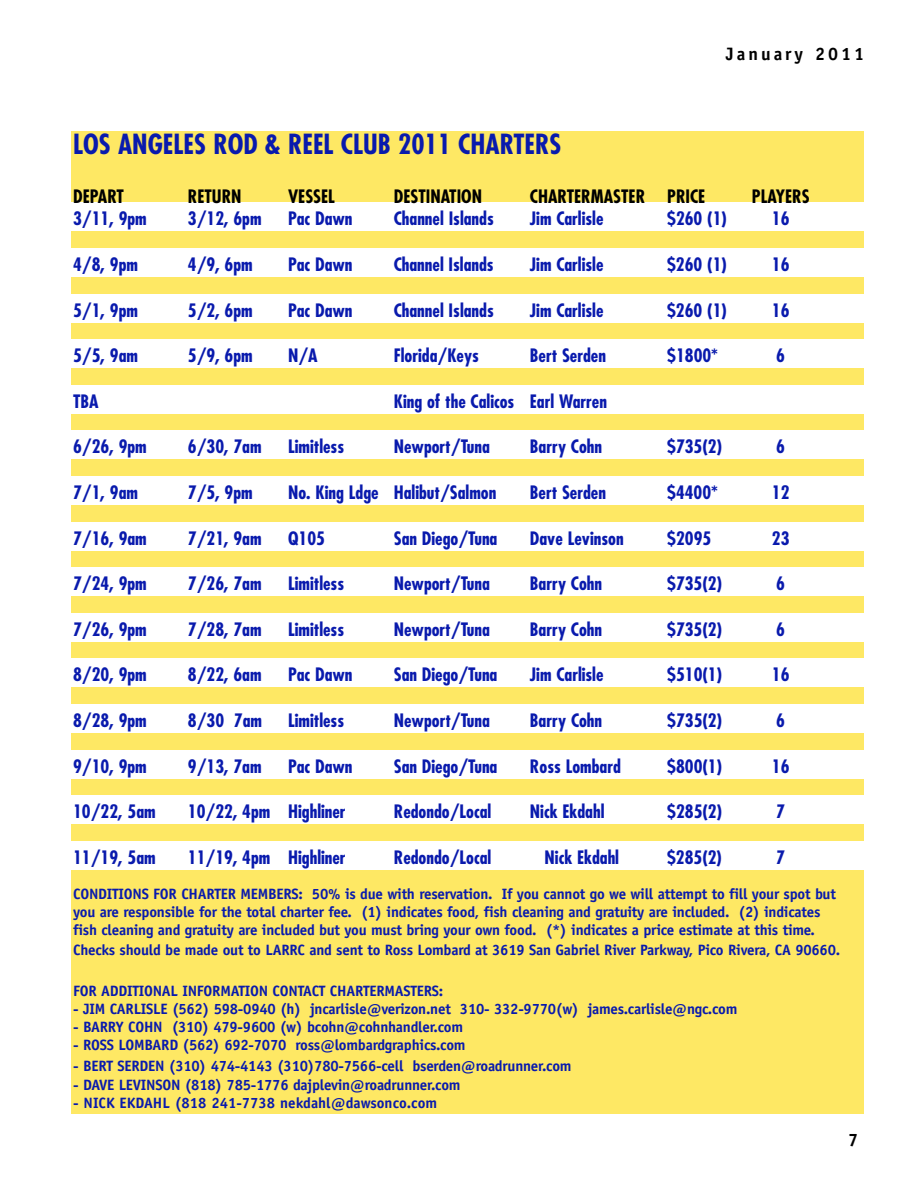
<style>
.page{position:relative;width:918px;height:1188px;background:#fff}
.page>*{position:absolute;margin:0;border:0;box-sizing:border-box;transform-origin:0 0}
.t1{font:700 condensed 27px "Futura";color:#091aad}
.t2{font:700 condensed 18px "Futura";color:#091aad}
.t3{font:700 condensed 18px "Futura";color:#000}
.t4{font:700 18px "Officina Sans";letter-spacing:.165em;color:#000}
.t5{font:700 15px/18px "Officina Sans";letter-spacing:-.015em;color:#091aad}
</style>
<div class="page">
<div style="left:72px;top:131px;width:792px;height:983px;background:#fee864"></div>
<div style="left:51px;top:202px;width:825px;height:29px;background:#fff"></div>
<div style="left:51px;top:248px;width:825px;height:29px;background:#fff"></div>
<div style="left:51px;top:294px;width:825px;height:29px;background:#fff"></div>
<div style="left:51px;top:339px;width:825px;height:29px;background:#fff"></div>
<div style="left:51px;top:385px;width:825px;height:29px;background:#fff"></div>
<div style="left:51px;top:430px;width:825px;height:29px;background:#fff"></div>
<div style="left:51px;top:476px;width:825px;height:29px;background:#fff"></div>
<div style="left:51px;top:522px;width:825px;height:29px;background:#fff"></div>
<div style="left:51px;top:567px;width:825px;height:29px;background:#fff"></div>
<div style="left:51px;top:613px;width:825px;height:29px;background:#fff"></div>
<div style="left:51px;top:658px;width:825px;height:29px;background:#fff"></div>
<div style="left:51px;top:704px;width:825px;height:29px;background:#fff"></div>
<div style="left:51px;top:750px;width:825px;height:29px;background:#fff"></div>
<div style="left:51px;top:795px;width:825px;height:29px;background:#fff"></div>
<div style="left:51px;top:841px;width:825px;height:29px;background:#fff"></div>
<p class="t4" style="left:726px;top:47px;width:140px">January 2011</p>
<h1 class="t1" style="left:73px;top:132px;width:490px">LOS ANGELES ROD &amp; REEL CLUB 2011 CHARTERS</h1>
<p class="t3" style="left:73px;top:188px;width:52px">DEPART</p>
<p class="t3" style="left:188px;top:188px;width:55px">RETURN</p>
<p class="t3" style="left:288px;top:188px;width:48px">VESSEL</p>
<p class="t3" style="left:394px;top:188px;width:90px">DESTINATION</p>
<p class="t3" style="left:530px;top:188px;width:177px">CHARTERMASTER PRICE</p>
<p class="t3" style="left:752px;top:188px;width:59px">PLAYERS</p>
<p class="t2" style="left:73px;top:211px;width:75px">3/11, 9pm</p>
<p class="t2" style="left:188px;top:211px;width:75px">3/12, 6pm</p>
<p class="t2" style="left:288px;top:211px;width:66px">Pac Dawn</p>
<p class="t2" style="left:394px;top:211px;width:102px">Channel Islands</p>
<p class="t2" style="left:530px;top:211px;width:75px">Jim Carlisle</p>
<p class="t2" style="left:667px;top:211px;width:61px">$260 (1)</p>
<p class="t2" style="left:772px;top:211px;width:19px">16</p>
<p class="t2" style="left:73px;top:256px;width:66px">4/8, 9pm</p>
<p class="t2" style="left:188px;top:256px;width:66px">4/9, 6pm</p>
<p class="t2" style="left:288px;top:256px;width:66px">Pac Dawn</p>
<p class="t2" style="left:394px;top:256px;width:102px">Channel Islands</p>
<p class="t2" style="left:530px;top:256px;width:75px">Jim Carlisle</p>
<p class="t2" style="left:667px;top:256px;width:61px">$260 (1)</p>
<p class="t2" style="left:772px;top:256px;width:19px">16</p>
<p class="t2" style="left:73px;top:302px;width:66px">5/1, 9pm</p>
<p class="t2" style="left:188px;top:302px;width:66px">5/2, 6pm</p>
<p class="t2" style="left:288px;top:302px;width:66px">Pac Dawn</p>
<p class="t2" style="left:394px;top:302px;width:102px">Channel Islands</p>
<p class="t2" style="left:530px;top:302px;width:75px">Jim Carlisle</p>
<p class="t2" style="left:667px;top:302px;width:61px">$260 (1)</p>
<p class="t2" style="left:772px;top:302px;width:19px">16</p>
<p class="t2" style="left:73px;top:348px;width:66px">5/5, 9am</p>
<p class="t2" style="left:188px;top:348px;width:66px">5/9, 6pm</p>
<p class="t2" style="left:288px;top:348px;width:31px">N/A</p>
<p class="t2" style="left:394px;top:348px;width:87px">Florida/Keys</p>
<p class="t2" style="left:530px;top:348px;width:78px">Bert Serden</p>
<p class="t2" style="left:667px;top:348px;width:52px">$1800*</p>
<p class="t2" style="left:776px;top:348px;width:10px">6</p>
<p class="t2" style="left:73px;top:393px;width:27px">TBA</p>
<p class="t2" style="left:394px;top:393px;width:215px">King of the Calicos Earl Warren</p>
<p class="t2" style="left:73px;top:439px;width:75px">6/26, 9pm</p>
<p class="t2" style="left:188px;top:439px;width:75px">6/30, 7am</p>
<p class="t2" style="left:288px;top:439px;width:58px">Limitless</p>
<p class="t2" style="left:394px;top:439px;width:98px">Newport/Tuna</p>
<p class="t2" style="left:530px;top:439px;width:74px">Barry Cohn</p>
<p class="t2" style="left:667px;top:439px;width:56px">$735(2)</p>
<p class="t2" style="left:776px;top:439px;width:10px">6</p>
<p class="t2" style="left:73px;top:484px;width:66px">7/1, 9am</p>
<p class="t2" style="left:188px;top:484px;width:66px">7/5, 9pm</p>
<p class="t2" style="left:288px;top:484px;width:210px">No. King Ldge Halibut/Salmon</p>
<p class="t2" style="left:530px;top:484px;width:78px">Bert Serden</p>
<p class="t2" style="left:667px;top:484px;width:52px">$4400*</p>
<p class="t2" style="left:772px;top:484px;width:19px">12</p>
<p class="t2" style="left:73px;top:530px;width:75px">7/16, 9am</p>
<p class="t2" style="left:188px;top:530px;width:75px">7/21, 9am</p>
<p class="t2" style="left:288px;top:530px;width:38px">Q105</p>
<p class="t2" style="left:394px;top:530px;width:105px">San Diego/Tuna</p>
<p class="t2" style="left:530px;top:530px;width:95px">Dave Levinson</p>
<p class="t2" style="left:667px;top:530px;width:46px">$2095</p>
<p class="t2" style="left:772px;top:530px;width:19px">23</p>
<p class="t2" style="left:73px;top:576px;width:75px">7/24, 9pm</p>
<p class="t2" style="left:188px;top:576px;width:75px">7/26, 7am</p>
<p class="t2" style="left:288px;top:576px;width:58px">Limitless</p>
<p class="t2" style="left:394px;top:576px;width:98px">Newport/Tuna</p>
<p class="t2" style="left:530px;top:576px;width:74px">Barry Cohn</p>
<p class="t2" style="left:667px;top:576px;width:56px">$735(2)</p>
<p class="t2" style="left:776px;top:576px;width:10px">6</p>
<p class="t2" style="left:73px;top:621px;width:75px">7/26, 9pm</p>
<p class="t2" style="left:188px;top:621px;width:75px">7/28, 7am</p>
<p class="t2" style="left:288px;top:621px;width:58px">Limitless</p>
<p class="t2" style="left:394px;top:621px;width:98px">Newport/Tuna</p>
<p class="t2" style="left:530px;top:621px;width:74px">Barry Cohn</p>
<p class="t2" style="left:667px;top:621px;width:56px">$735(2)</p>
<p class="t2" style="left:776px;top:621px;width:10px">6</p>
<p class="t2" style="left:73px;top:667px;width:75px">8/20, 9pm</p>
<p class="t2" style="left:188px;top:667px;width:75px">8/22, 6am</p>
<p class="t2" style="left:288px;top:667px;width:66px">Pac Dawn</p>
<p class="t2" style="left:394px;top:667px;width:105px">San Diego/Tuna</p>
<p class="t2" style="left:530px;top:667px;width:75px">Jim Carlisle</p>
<p class="t2" style="left:667px;top:667px;width:56px">$510(1)</p>
<p class="t2" style="left:772px;top:667px;width:19px">16</p>
<p class="t2" style="left:73px;top:712px;width:75px">8/28, 9pm</p>
<p class="t2" style="left:188px;top:712px;width:76px">8/30 7am</p>
<p class="t2" style="left:288px;top:712px;width:58px">Limitless</p>
<p class="t2" style="left:394px;top:712px;width:98px">Newport/Tuna</p>
<p class="t2" style="left:530px;top:712px;width:74px">Barry Cohn</p>
<p class="t2" style="left:667px;top:712px;width:56px">$735(2)</p>
<p class="t2" style="left:776px;top:712px;width:10px">6</p>
<p class="t2" style="left:73px;top:758px;width:75px">9/10, 9pm</p>
<p class="t2" style="left:188px;top:758px;width:75px">9/13, 7am</p>
<p class="t2" style="left:288px;top:758px;width:66px">Pac Dawn</p>
<p class="t2" style="left:394px;top:758px;width:105px">San Diego/Tuna</p>
<p class="t2" style="left:530px;top:758px;width:92px">Ross Lombard</p>
<p class="t2" style="left:667px;top:758px;width:56px">$800(1)</p>
<p class="t2" style="left:772px;top:758px;width:19px">16</p>
<p class="t2" style="left:73px;top:804px;width:84px">10/22, 5am</p>
<p class="t2" style="left:188px;top:804px;width:159px">10/22, 4pm Highliner</p>
<p class="t2" style="left:394px;top:804px;width:99px">Redondo/Local</p>
<p class="t2" style="left:530px;top:804px;width:76px">Nick Ekdahl</p>
<p class="t2" style="left:667px;top:804px;width:56px">$285(2)</p>
<p class="t2" style="left:776px;top:804px;width:10px">7</p>
<p class="t2" style="left:73px;top:849px;width:84px">11/19, 5am</p>
<p class="t2" style="left:188px;top:849px;width:159px">11/19, 4pm Highliner</p>
<p class="t2" style="left:394px;top:849px;width:99px">Redondo/Local</p>
<p class="t2" style="left:545px;top:849px;width:76px">Nick Ekdahl</p>
<p class="t2" style="left:667px;top:849px;width:56px">$285(2)</p>
<p class="t2" style="left:776px;top:849px;width:10px">7</p>
<p class="t5" style="left:73px;top:886px;width:764px">CONDITIONS FOR CHARTER MEMBERS: 50% is due with reservation. If you cannot go we will attempt to fill your spot but you are responsible for the total charter fee. (1) indicates food, fish cleaning and gratuity are included. (2) indicates fish cleaning and gratuity are included but you must bring your own food. (*) indicates a price estimate at this time.</p>
<p class="t5" style="left:73px;top:942px;width:769px">Checks should be made out to LARRC and sent to Ross Lombard at 3619 San Gabriel River Parkway, Pico Rivera, CA 90660.</p>
<p class="t5" style="left:73px;top:983px;width:372px">FOR ADDITIONAL INFORMATION CONTACT CHARTERMASTERS:</p>
<p class="t5" style="left:73px;top:1001px;width:666px">- JIM CARLISLE (562) 598-0940 (h) jncarlisle@verizon.net 310- 332-9770(w) james.carlisle@ngc.com</p>
<p class="t5" style="left:73px;top:1019px;width:392px">- BARRY COHN (310) 479-9600 (w) bcohn@cohnhandler.com</p>
<p class="t5" style="left:73px;top:1037px;width:394px">- ROSS LOMBARD (562) 692-7070 ross@lombardgraphics.com</p>
<p class="t5" style="left:73px;top:1058px;width:500px">- BERT SERDEN (310) 474-4143 (310)780-7566-cell bserden@roadrunner.com</p>
<p class="t5" style="left:73px;top:1077px;width:389px">- DAVE LEVINSON (818) 785-1776 dajplevin@roadrunner.com</p>
<p class="t5" style="left:73px;top:1095px;width:366px">- NICK EKDAHL (818 241-7738 nekdahl@dawsonco.com</p>
<p class="t4" style="left:848px;top:1133px;width:12px">7</p>
</div>
